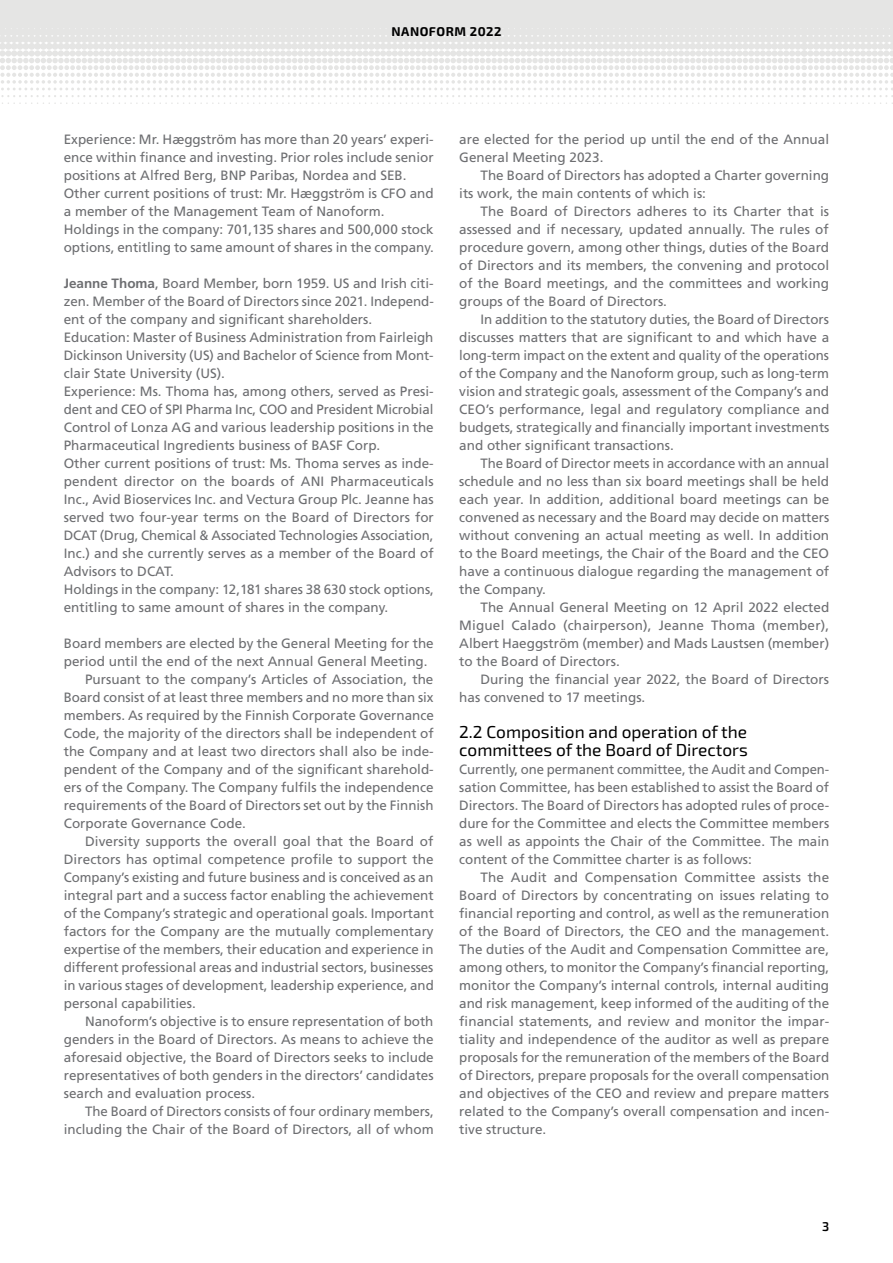
<style>
.page{position:relative;width:893px;height:1263px;background:#fff}
.page>*{position:absolute;margin:0;border:0;box-sizing:border-box;transform-origin:0 0}
.t1{font:17.25px/18px "Exo 2.0";color:#000}
.t2{font:13.5px/18px "Frutiger LT Std";color:#6d6e71;text-align:justify}
.t3{font:700 12.75px "Exo 2.0";letter-spacing:.04em;color:#000}
.t4{font:600 12.75px "Exo 2.0";color:#000}
.s1{font-weight:700}
</style>
<div class="page">
<svg style="left:0;top:0;width:893px;height:104px"></svg>
<p class="t3" style="left:391px;top:24px;width:111px">NANOFORM 2022</p>
<p class="t2" style="left:64px;top:130px;width:372px;text-align:left">Experience: Mr. Hæggström has more than 20 years’ experi&shy;ence within finance and investing. Prior roles include senior positions at Alfred Berg, BNP Paribas, Nordea and SEB.<br>Other current positions of trust: Mr. Hæggström is CFO and a member of the Management Team of Nanoform.<br>Holdings in the company: 701,135 shares and 500,000 stock options, entitling to same amount of shares in the company.</p>
<p class="t2" style="left:64px;top:274px;width:372px;text-align:left"><span class="s1">Jeanne Thoma</span>, Board Member, born 1959. US and Irish citi&shy;zen. Member of the Board of Directors since 2021. Independ&shy;ent of the company and significant shareholders.<br>Education: Master of Business Administration from Fairleigh Dickinson University (US) and Bachelor of Science from Mont&shy;clair State University (US).<br>Experience: Ms. Thoma has, among others, served as Presi&shy;dent and CEO of SPI Pharma Inc, COO and President Microbial Control of Lonza AG and various leadership positions in the Pharmaceutical Ingredients business of BASF Corp.<br>Other current positions of trust: Ms. Thoma serves as inde&shy;pendent director on the boards of ANI Pharmaceuticals Inc., Avid Bioservices Inc. and Vectura Group Plc. Jeanne has served two four-year terms on the Board of Directors for DCAT (Drug, Chemical &amp; Associated Technologies Association, Inc.) and she currently serves as a member of the Board of Advisors to DCAT.<br>Holdings in the company: 12,181 shares 38 630 stock options, entitling to same amount of shares in the company.</p>
<p class="t2" style="left:64px;top:634px;width:371px">Board members are elected by the General Meeting for the</p>
<p class="t2" style="left:64px;top:652px;width:365px">period until the end of the next Annual General Meeting.</p>
<p class="t2" style="left:85px;top:670px;width:350px">Pursuant to the company’s Articles of Association, the</p>
<p class="t2" style="left:64px;top:688px;width:371px">Board consist of at least three members and no more than six</p>
<p class="t2" style="left:64px;top:706px;width:372px">members. As required by the Finnish Corporate Governance</p>
<p class="t2" style="left:64px;top:724px;width:371px">Code, the majority of the directors shall be independent of</p>
<p class="t2" style="left:64px;top:742px;width:371px">the Company and at least two directors shall also be inde-</p>
<p class="t2" style="left:64px;top:760px;width:371px">pendent of the Company and of the significant sharehold-</p>
<p class="t2" style="left:64px;top:778px;width:371px">ers of the Company. The Company fulfils the independence</p>
<p class="t2" style="left:64px;top:796px;width:371px">requirements of the Board of Directors set out by the Finnish</p>
<p class="t2" style="left:64px;top:814px;width:184px">Corporate Governance Code.</p>
<p class="t2" style="left:85px;top:832px;width:350px">Diversity supports the overall goal that the Board of</p>
<p class="t2" style="left:64px;top:850px;width:371px">Directors has optimal competence profile to support the</p>
<p class="t2" style="left:64px;top:868px;width:371px">Company’s existing and future business and is conceived as an</p>
<p class="t2" style="left:64px;top:886px;width:371px">integral part and a success factor enabling the achievement</p>
<p class="t2" style="left:64px;top:904px;width:372px">of the Company’s strategic and operational goals. Important</p>
<p class="t2" style="left:64px;top:922px;width:371px">factors for the Company are the mutually complementary</p>
<p class="t2" style="left:64px;top:940px;width:371px">expertise of the members, their education and experience in</p>
<p class="t2" style="left:64px;top:958px;width:371px">different professional areas and industrial sectors, businesses</p>
<p class="t2" style="left:64px;top:976px;width:372px">in various stages of development, leadership experience, and</p>
<p class="t2" style="left:64px;top:994px;width:134px">personal capabilities.</p>
<p class="t2" style="left:85px;top:1012px;width:350px">Nanoform’s objective is to ensure representation of both</p>
<p class="t2" style="left:64px;top:1030px;width:371px">genders in the Board of Directors. As means to achieve the</p>
<p class="t2" style="left:64px;top:1048px;width:371px">aforesaid objective, the Board of Directors seeks to include</p>
<p class="t2" style="left:64px;top:1066px;width:371px">representatives of both genders in the directors’ candidates</p>
<p class="t2" style="left:64px;top:1084px;width:193px">search and evaluation process.</p>
<p class="t2" style="left:85px;top:1102px;width:350px">The Board of Directors consists of four ordinary members,</p>
<p class="t2" style="left:64px;top:1120px;width:371px">including the Chair of the Board of Directors, all of whom</p>
<p class="t2" style="left:459px;top:130px;width:371px">are elected for the period up until the end of the Annual<br>General Meeting 2023.</p>
<p class="t2" style="left:459px;top:166px;width:371px;text-indent:21px">The Board of Directors has adopted a Charter governing its work, the main contents of which is:</p>
<p class="t2" style="left:459px;top:202px;width:371px;text-indent:21px">The Board of Directors adheres to its Charter that is assessed and if necessary, updated annually. The rules of procedure govern, among other things, duties of the Board of Directors and its members, the convening and protocol of the Board meetings, and the committees and working groups of the Board of Directors.</p>
<p class="t2" style="left:459px;top:310px;width:372px;text-indent:21px">In addition to the statutory duties, the Board of Directors discusses matters that are significant to and which have a long-term impact on the extent and quality of the operations of the Company and the Nanoform group, such as long-term vision and strategic goals, assessment of the Company’s and CEO’s performance, legal and regulatory compliance and budgets, strategically and financially important investments and other significant transactions.</p>
<p class="t2" style="left:459px;top:454px;width:372px;text-indent:21px">The Board of Director meets in accordance with an annual schedule and no less than six board meetings shall be held each year. In addition, additional board meetings can be convened as necessary and the Board may decide on matters without convening an actual meeting as well. In addition to the Board meetings, the Chair of the Board and the CEO have a continuous dialogue regarding the management of the Company.</p>
<p class="t2" style="left:459px;top:598px;width:371px;text-indent:21px">The Annual General Meeting on 12 April 2022 elected Miguel Calado (chairperson), Jeanne Thoma (member), Albert Haeggström (member) and Mads Laustsen (member) to the Board of Directors.</p>
<p class="t2" style="left:459px;top:670px;width:371px;text-indent:21px">During the financial year 2022, the Board of Directors has convened to 17 meetings.</p>
<p class="t1" style="left:459px;top:723px;width:290px">2.2 Composition and operation of the committees of the Board of Directors</p>
<p class="t2" style="left:459px;top:760px;width:371px">Currently, one permanent committee, the Audit and Compen&shy;sation Committee, has been established to assist the Board of Directors. The Board of Directors has adopted rules of proce&shy;dure for the Committee and elects the Committee members as well as appoints the Chair of the Committee. The main content of the Committee charter is as follows:</p>
<p class="t2" style="left:459px;top:868px;width:372px;text-indent:21px">The Audit and Compensation Committee assists the Board of Directors by concentrating on issues relating to financial reporting and control, as well as the remuneration of the Board of Directors, the CEO and the management.<br>The duties of the Audit and Compensation Committee are, among others, to monitor the Company’s financial reporting, monitor the Company’s internal controls, internal auditing and risk management, keep informed of the auditing of the financial statements, and review and monitor the impar&shy;tiality and independence of the auditor as well as prepare proposals for the remuneration of the members of the Board of Directors, prepare proposals for the overall compensation and objectives of the CEO and review and prepare matters related to the Company’s overall compensation and incen&shy;tive structure.</p>
<p class="t4" style="left:822px;top:1219px;width:9px">3</p>
</div>
